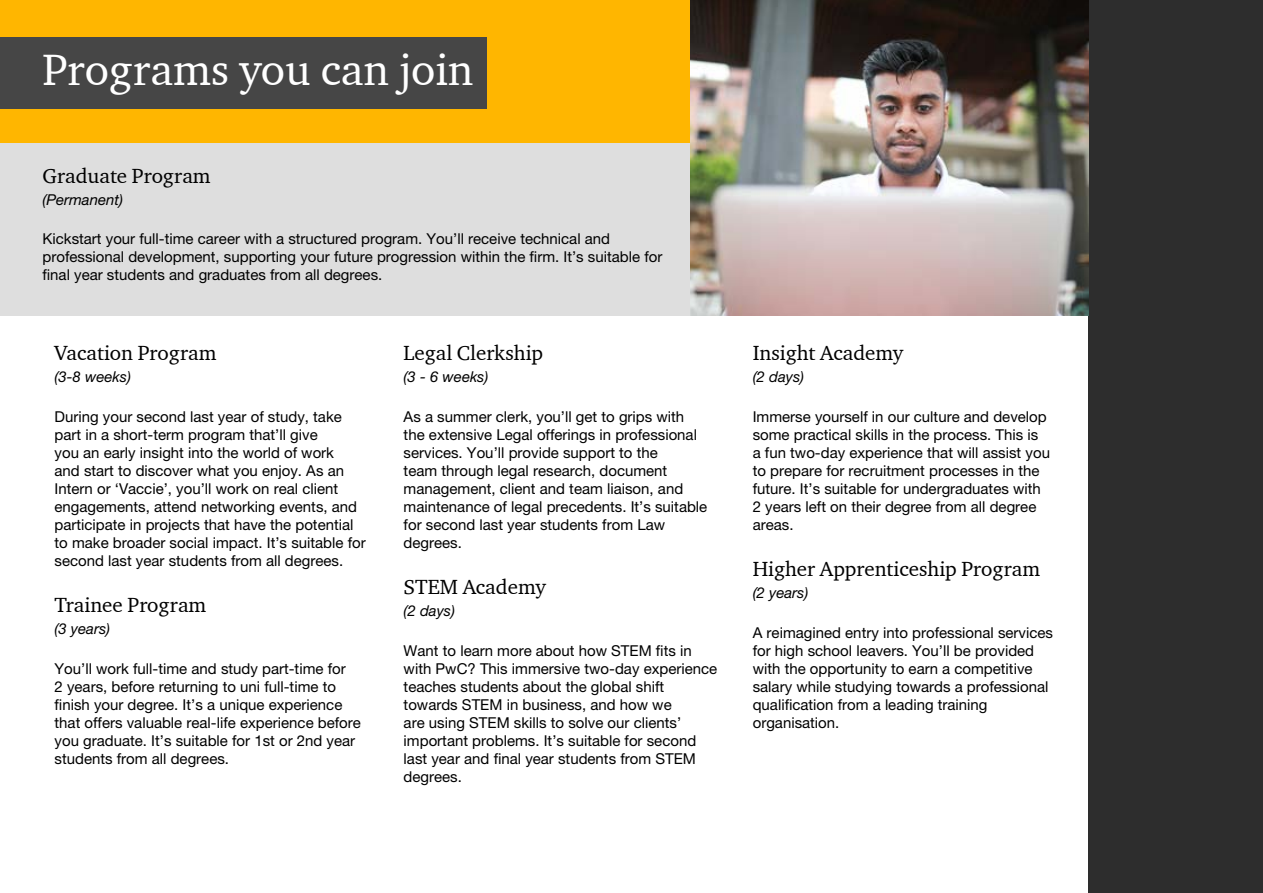
<style>
.page{position:relative;width:1263px;height:893px;background:#fff}
.page>*{position:absolute;margin:0;border:0;box-sizing:border-box;transform-origin:0 0}
.t1{font:45px "Charter ITC";color:#fff}
.t2{font:21px "Charter ITC";color:#000}
.t3{font:15px/18px "Helvetica Neue";color:#000}
.t4{font:italic 15px "Helvetica Neue";color:#000}
</style>
<div class="page">
<div style="left:1089px;top:0;width:174px;height:893px;background:#2d2d2d"></div>
<div style="left:0;top:143px;width:690px;height:173px;background:#dedede"></div>
<div style="left:0;top:0;width:690px;height:143px;background:#ffb600"></div>
<div style="left:0;top:37px;width:486px;height:71px;background:#464646"></div>
<img style="left:690px;top:0;width:399px;height:316px">
<h1 class="t1" style="left:43px;top:42px;width:432px">Programs you can join</h1>
<h2 class="t2" style="left:43px;top:163px;width:170px">Graduate Program</h2>
<p class="t4" style="left:43px;top:191px;width:82px">(Permanent)</p>
<p class="t3" style="left:43px;top:230px;width:621px">Kickstart your full-time career with a structured program. You’ll receive technical and professional development, supporting your future progression within the firm. It’s suitable for final year students and graduates from all degrees.</p>
<h2 class="t2" style="left:55px;top:340px;width:163px">Vacation Program</h2>
<p class="t4" style="left:55px;top:368px;width:78px">(3-8 weeks)</p>
<p class="t3" style="left:55px;top:407px;width:313px">During your second last year of study, take part in a short-term program that’ll give<br>you an early insight into the world of work<br>and start to discover what you enjoy. As an Intern or ‘Vaccie’, you’ll work on real client engagements, attend networking events, and participate in projects that have the potential to make broader social impact. It’s suitable for second last year students from all degrees.</p>
<h2 class="t2" style="left:55px;top:592px;width:153px">Trainee Program</h2>
<p class="t4" style="left:55px;top:620px;width:57px">(3 years)</p>
<p class="t3" style="left:55px;top:659px;width:308px">You’ll work full-time and study part-time for<br>2 years, before returning to uni full-time to finish your degree. It’s a unique experience that offers valuable real-life experience before you graduate. It’s suitable for 1st or 2nd year students from all degrees.</p>
<h2 class="t2" style="left:404px;top:340px;width:141px">Legal Clerkship</h2>
<p class="t4" style="left:404px;top:368px;width:86px">(3 - 6 weeks)</p>
<p class="t3" style="left:404px;top:407px;width:305px">As a summer clerk, you’ll get to grips with the extensive Legal offerings in professional services. You’ll provide support to the<br>team through legal research, document management, client and team liaison, and maintenance of legal precedents. It’s suitable for second last year students from Law degrees.</p>
<h2 class="t2" style="left:404px;top:574px;width:144px">STEM Academy</h2>
<p class="t4" style="left:404px;top:602px;width:53px">(2 days)</p>
<p class="t3" style="left:404px;top:641px;width:315px">Want to learn more about how STEM fits in with PwC? This immersive two-day experience teaches students about the global shift towards STEM in business, and how we<br>are using STEM skills to solve our clients’ important problems. It’s suitable for second last year and final year students from STEM degrees.</p>
<h2 class="t2" style="left:753px;top:340px;width:152px">Insight Academy</h2>
<p class="t4" style="left:753px;top:368px;width:53px">(2 days)</p>
<p class="t3" style="left:753px;top:407px;width:299px">Immerse yourself in our culture and develop some practical skills in the process. This is a fun two-day experience that will assist you to prepare for recruitment processes in the future. It’s suitable for undergraduates with 2 years left on their degree from all degree areas.</p>
<h2 class="t2" style="left:753px;top:556px;width:289px">Higher Apprenticeship Program</h2>
<p class="t4" style="left:753px;top:584px;width:57px">(2 years)</p>
<p class="t3" style="left:753px;top:623px;width:302px">A reimagined entry into professional services for high school leavers. You’ll be provided with the opportunity to earn a competitive salary while studying towards a professional qualification from a leading training organisation.</p>
</div>
